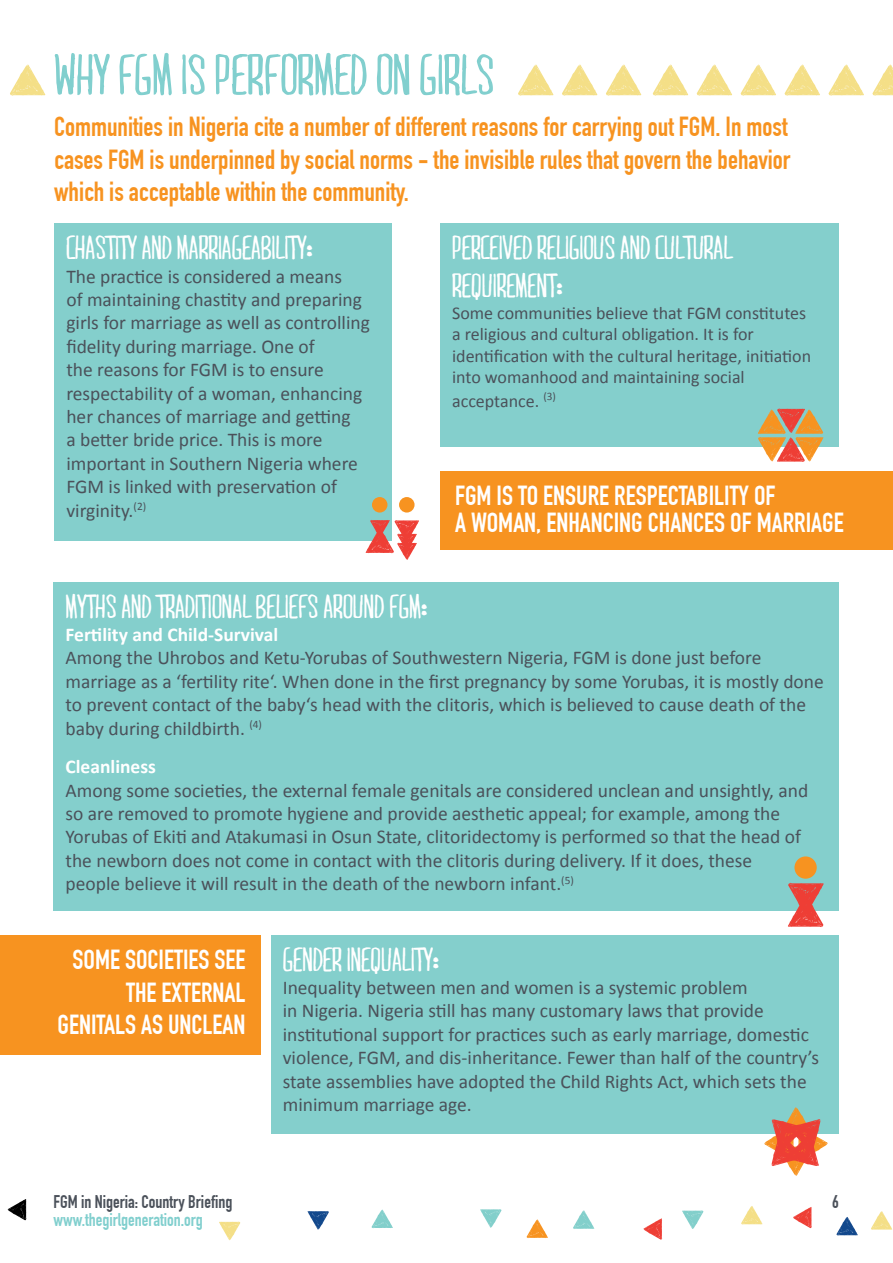
<style>
.page{position:relative;width:893px;height:1263px;background:#fff}
.page>*{position:absolute;margin:0;border:0;box-sizing:border-box;transform-origin:0 0}
.Body{font:54px "MARI&DAVID";color:#81cfce}
.Body-2{font:31.5px/37.8px "MARI&DAVID";color:#fff}
.Body-3{font:700 27px/32.4px "DIN Condensed";color:#f79320;text-align:justify}
.Body-4{font:700 27px/32.4px "DIN Condensed";color:#fff}
.Body-5{font:19.5px/23.4px "Calibri";color:#4b515a}
.Body-6{font:18px/21.6px "Calibri";color:#4b515a}
.t1{font:700 18px "DIN Condensed";color:#4b515a}
.t2{font:700 18px "DIN Condensed";color:#81cfce}
.s1{font-weight:700;color:#fff}
</style>
<div class="page">
<svg style="left:871px;top:1211px;width:21px;height:19px"></svg>
<svg style="left:527px;top:1219px;width:21px;height:19px"></svg>
<svg style="left:573px;top:1210px;width:21px;height:19px"></svg>
<svg style="left:219px;top:1221px;width:21px;height:19px"></svg>
<svg style="left:308px;top:1211px;width:21px;height:19px"></svg>
<svg style="left:372px;top:1209px;width:21px;height:19px"></svg>
<svg style="left:682px;top:1210px;width:21px;height:19px"></svg>
<svg style="left:480px;top:1209px;width:21px;height:19px"></svg>
<svg style="left:741px;top:1206px;width:21px;height:18px"></svg>
<svg style="left:836px;top:1217px;width:22px;height:18px"></svg>
<svg style="left:8px;top:1199px;width:18px;height:21px"></svg>
<svg style="left:643px;top:1218px;width:19px;height:21px"></svg>
<svg style="left:793px;top:1207px;width:19px;height:21px"></svg>
<div style="left:54px;top:224px;width:338px;height:317px;background:#84cfcc"></div>
<div style="left:440px;top:224px;width:399px;height:223px;background:#84cfcc"></div>
<div style="left:54px;top:582px;width:785px;height:328px;background:#84cfcc"></div>
<div style="left:271px;top:935px;width:568px;height:198px;background:#84cfcc"></div>
<svg style="left:758px;top:408px;width:65px;height:54px"></svg>
<svg style="left:788px;top:883px;width:36px;height:44px"></svg>
<div style="left:794px;top:856px;width:23px;height:23px;background:#f79320;border-radius:50%"></div>
<svg style="left:764px;top:1107px;width:64px;height:69px"></svg>
<div style="left:372px;top:497px;width:15px;height:15px;background:#f79320;border-radius:50%"></div>
<div style="left:399px;top:497px;width:16px;height:15px;background:#f79320;border-radius:50%"></div>
<svg style="left:366px;top:520px;width:53px;height:40px"></svg>
<svg style="left:606px;top:64px;width:35px;height:32px"></svg>
<svg style="left:872px;top:64px;width:21px;height:32px"></svg>
<svg style="left:562px;top:64px;width:35px;height:32px"></svg>
<svg style="left:828px;top:64px;width:36px;height:32px"></svg>
<svg style="left:518px;top:64px;width:35px;height:32px"></svg>
<svg style="left:785px;top:64px;width:35px;height:32px"></svg>
<svg style="left:741px;top:64px;width:35px;height:32px"></svg>
<svg style="left:697px;top:64px;width:35px;height:32px"></svg>
<svg style="left:10px;top:64px;width:35px;height:32px"></svg>
<svg style="left:653px;top:64px;width:35px;height:32px"></svg>
<div style="left:440px;top:471px;width:453px;height:78px;background:#f79320"></div>
<div style="left:0;top:935px;width:260px;height:119px;background:#f79320"></div>
<p class="Body" style="left:54px;top:45px;width:442px">WHY FGM IS PERFORMED ON GIRLS</p>
<p class="Body-3" style="left:54px;top:111px;width:738px">Communities in Nigeria cite a number of different reasons for carrying out FGM. In most cases FGM is underpinned by social norms - the invisible rules that govern the behavior which is acceptable within the community.</p>
<p class="Body-2" style="left:66px;top:228px;width:248px">CHASTITY AND MARRIAGEABILITY:</p>
<p class="Body-5" style="left:66px;top:263px;width:305px">The practice is considered a means<br>of maintaining chastity and preparing girls for marriage as well as controlling fidelity during marriage. One of<br>the reasons for FGM is to ensure respectability of a woman, enhancing her chances of marriage and getting<br>a better bride price. This is more important in Southern Nigeria where FGM is linked with preservation of virginity.<sup>(2)</sup></p>
<p class="Body-2" style="left:452px;top:228px;width:282px">PERCEIVED RELIGIOUS AND CULTURAL<br>REQUIREMENT:</p>
<p class="Body-6" style="left:452px;top:301px;width:361px">Some communities believe that FGM constitutes a religious and cultural obligation. It is for identification with the cultural heritage, initiation into womanhood and maintaining social</p>
<p class="Body-6" style="left:452px;top:389px;width:105px">acceptance. <sup>(3)</sup></p>
<p class="Body-4" style="left:455px;top:482px;width:390px;line-height:27px">FGM IS TO ENSURE RESPECTABILITY OF<br>A WOMAN, ENHANCING CHANCES OF MARRIAGE</p>
<p class="Body-2" style="left:66px;top:586px;width:363px">MYTHS AND TRADITIONAL BELIEFS AROUND FGM:</p>
<p class="Body-5" style="left:66px;top:622px;width:760px"><span class="s1">Fertility and Child-Survival<br></span>Among the Uhrobos and Ketu-Yorubas of Southwestern Nigeria, FGM is done just before marriage as a ‘fertility rite‘. When done in the first pregnancy by some Yorubas, it is mostly done to prevent contact of the baby‘s head with the clitoris, which is believed to cause death of the baby during childbirth. <sup>(4)</sup></p>
<p class="Body-5" style="left:66px;top:754px;width:744px"><span class="s1">Cleanliness<br></span>Among some societies, the external female genitals are considered unclean and unsightly, and so are removed to promote hygiene and provide aesthetic appeal; for example, among the Yorubas of Ekiti and Atakumasi in Osun State, clitoridectomy is performed so that the head of the newborn does not come in contact with the clitoris during delivery. If it does, these people believe it will result in the death of the newborn infant.<sup>(5)</sup></p>
<p class="Body-4" style="left:58px;top:944px;width:189px;text-align:right">SOME SOCIETIES SEE<br>THE EXTERNAL<br>GENITALS AS UNCLEAN</p>
<p class="t1" style="left:54px;top:1191px;width:180px">FGM in Nigeria: Country Briefing</p>
<p class="t2" style="left:54px;top:1209px;width:151px">www.thegirlgeneration.org</p>
<p class="Body-2" style="left:283px;top:939px;width:158px">GENDER INEQUALITY:</p>
<p class="Body-5" style="left:283px;top:975px;width:538px">Inequality between men and women is a systemic problem<br>in Nigeria. Nigeria still has many customary laws that provide institutional support for practices such as early marriage, domestic violence, FGM, and dis-inheritance. Fewer than half of the country’s state assemblies have adopted the Child Rights Act, which sets the minimum marriage age.</p>
<h2 class="t1" style="left:832px;top:1191px;width:8px">6</h2>
</div>
